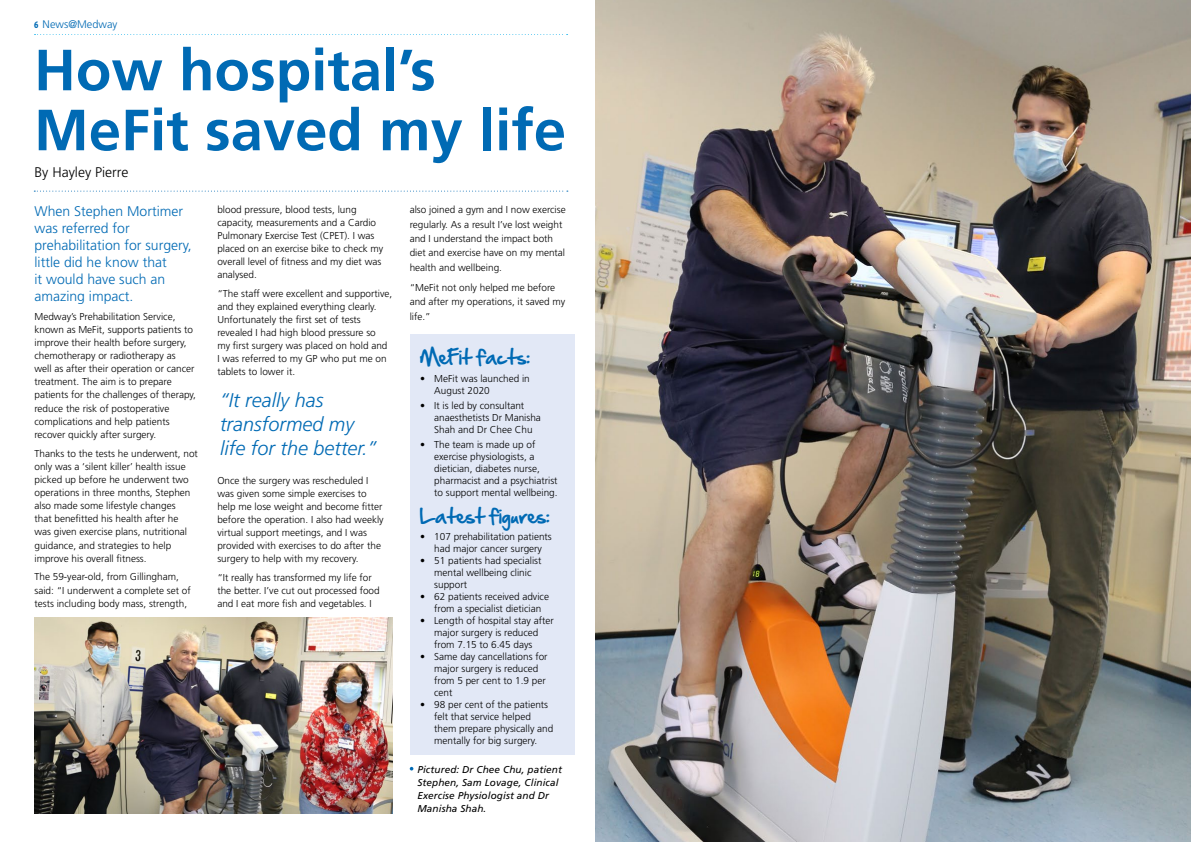
<style>
.page{position:relative;width:1191px;height:842px;background:#fff}
.page>*{position:absolute;margin:0;border:0;box-sizing:border-box;transform-origin:0 0}
.t1{font:700 58px/60px "Frutiger LT Std";color:#006ab4}
.t2{font:italic 300 19.8px/23.8px "Frutiger LT Std";color:#006ab4}
.t3{font:18px "Hand Of Sean";color:#006ab4}
.t4{font:300 14px/16.9px "Frutiger LT Std";color:#006ab4}
.t5{font:300 14px "Frutiger LT Std";color:#000}
.t6{font:300 11px "Frutiger LT Std";color:#006ab4}
.t7{font:300 10px/13.1px "Frutiger LT Std";color:#000}
.t8{font:italic 10px/13px "Frutiger LT Std";letter-spacing:.01em;color:#000}
.s1{font-family:"Myriad Pro";font-weight:700;font-stretch:condensed;font-size:10px}
</style>
<div class="page">
<svg style="left:35px;top:34px;width:532px;height:1px"></svg>
<div style="left:410px;top:334px;width:164px;height:421px;background:#dfe6f6"></div>
<img style="left:34px;top:617px;width:358px;height:197px">
<img style="left:595px;top:0;width:596px;height:842px">
<svg style="left:34px;top:191px;width:534px;height:1px"></svg>
<p class="t6" style="left:34px;top:18px;width:85px"><span class="s1">6</span> News@Medway</p>
<h1 class="t1" style="left:34px;top:40px;width:533px">How hospital’s<br>MeFit saved my life</h1>
<h3 class="t5" style="left:34px;top:164px;width:95px">By Hayley Pierre</h3>
<h3 class="t4" style="left:34px;top:203px;width:159px">When Stephen Mortimer was referred for prehabilitation for surgery, little did he know that<br>it would have such an amazing impact.</h3>
<p class="t7" style="left:34px;top:310px;width:163px">Medway’s Prehabilitation Service, known as MeFit, supports patients to improve their health before surgery, chemotherapy or radiotherapy as<br>well as after their operation or cancer treatment. The aim is to prepare patients for the challenges of therapy, reduce the risk of postoperative complications and help patients recover quickly after surgery.</p>
<p class="t7" style="left:34px;top:447px;width:165px">Thanks to the tests he underwent, not only was a ‘silent killer’ health issue picked up before he underwent two operations in three months, Stephen also made some lifestyle changes<br>that benefitted his health after he<br>was given exercise plans, nutritional guidance, and strategies to help improve his overall fitness.</p>
<p class="t7" style="left:34px;top:571px;width:158px">The 59-year-old, from Gillingham, said: “I underwent a complete set of tests including body mass, strength,</p>
<p class="t7" style="left:217px;top:203px;width:167px">blood pressure, blood tests, lung capacity, measurements and a Cardio<br>Pulmonary Exercise Test (CPET). I was placed on an exercise bike to check my overall level of fitness and my diet was analysed.</p>
<p class="t7" style="left:217px;top:287px;width:176px">“The staff were excellent and supportive, and they explained everything clearly.<br>Unfortunately the first set of tests revealed I had high blood pressure so<br>my first surgery was placed on hold and<br>I was referred to my GP who put me on tablets to lower it.</p>
<h2 class="t2" style="left:220px;top:389px;width:158px">“It really has transformed my life for the better.”</h2>
<p class="t7" style="left:217px;top:474px;width:168px">Once the surgery was rescheduled I was given some simple exercises to help me lose weight and become fitter before the operation. I also had weekly virtual support meetings, and I was provided with exercises to do after the surgery to help with my recovery.</p>
<p class="t7" style="left:217px;top:571px;width:164px">“It really has transformed my life for the better. I’ve cut out processed food and I eat more fish and vegetables. I</p>
<p class="t7" style="left:410px;top:203px;width:157px;line-height:14.4px">also joined a gym and I now exercise regularly. As a result I’ve lost weight and I understand the impact both diet and exercise have on my mental health and wellbeing.</p>
<p class="t7" style="left:410px;top:280px;width:157px;line-height:14.4px">“MeFit not only helped me before and after my operations, it saved my life.”</p>
<h3 class="t3" style="left:420px;top:341px;width:111px">MeFit facts:</h3>
<p class="t7" style="left:434px;top:373px;width:97px;line-height:12px;text-indent:-14px">• MeFit was launched in<br>August 2020</p>
<p class="t7" style="left:434px;top:400px;width:108px;line-height:12px;text-indent:-14px">• It is led by consultant anaesthetists Dr Manisha<br>Shah and Dr Chee Chu</p>
<p class="t7" style="left:434px;top:438px;width:125px;line-height:12px;text-indent:-14px">• The team is made up of exercise physiologists, a dietician, diabetes nurse, pharmacist and a psychiatrist to support mental wellbeing.</p>
<h3 class="t3" style="left:420px;top:499px;width:131px">Latest figures:</h3>
<p class="t7" style="left:420px;top:531px;width:133px;line-height:12px;text-align:center">• 107 prehabilitation patients had major cancer surgery</p>
<p class="t7" style="left:434px;top:555px;width:109px;line-height:12px;text-indent:-14px">• 51 patients had specialist mental wellbeing clinic support</p>
<p class="t7" style="left:434px;top:591px;width:116px;line-height:12px;text-indent:-14px">• 62 patients received advice from a specialist dietician</p>
<p class="t7" style="left:434px;top:615px;width:121px;line-height:12px;text-indent:-14px">• Length of hospital stay after major surgery is reduced from 7.15 to 6.45 days</p>
<p class="t7" style="left:434px;top:651px;width:115px;line-height:12px;text-indent:-14px">• Same day cancellations for major surgery is reduced from 5 per cent to 1.9 per cent</p>
<p class="t7" style="left:434px;top:699px;width:121px;line-height:12px;text-indent:-14px">• 98 per cent of the patients felt that service helped them prepare physically and mentally for big surgery.</p>
<p class="t8" style="left:417px;top:763px;width:146px">Pictured: Dr Chee Chu, patient<br>Stephen, Sam Lovage, Clinical<br>Exercise Physiologist and Dr<br>Manisha Shah.</p>
</div>
